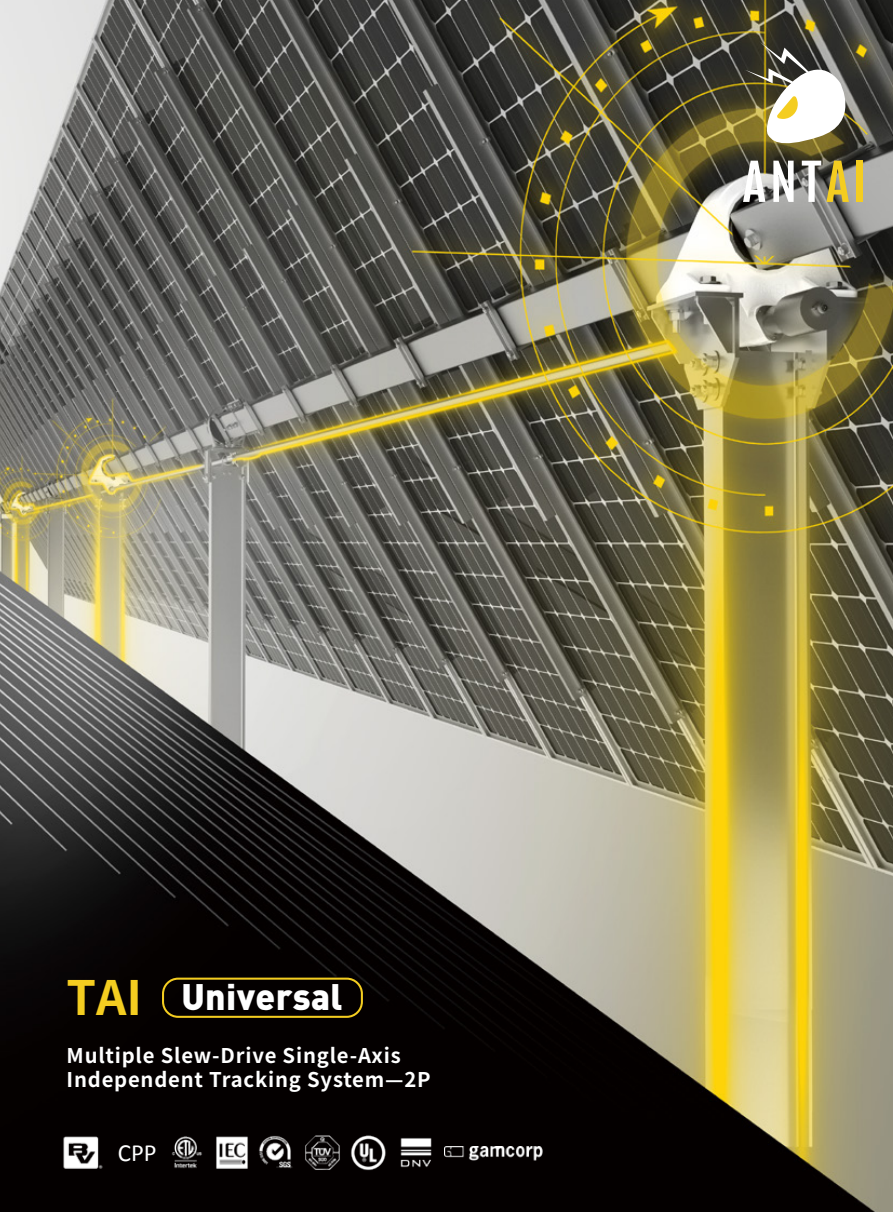
<style>
.page{position:relative;width:893px;height:1212px;background:#fff}
.page>*{position:absolute;margin:0;border:0;box-sizing:border-box;transform-origin:0 0}
.t1{font:900 36.45px "DIN";letter-spacing:.01em;color:#fff}
.t2{font:24.75px "Calibri";color:#fff}
.t3{font:700 20.25px/24.3px "Source Han Sans CN";letter-spacing:.04em;color:#fff}
.s1{font-family:"Source Han Sans CN";font-weight:700;font-size:47.4px;color:#f4cd20}
</style>
<div class="page">
<img style="left:0;top:0;width:893px;height:1212px">
<img style="left:55px;top:1124px;width:56px;height:56px">
<img style="left:164px;top:1129px;width:40px;height:45px">
<img style="left:204px;top:1125px;width:55px;height:55px">
<img style="left:251px;top:1126px;width:45px;height:51px">
<img style="left:296px;top:1125px;width:45px;height:54px">
<img style="left:341px;top:1125px;width:55px;height:54px">
<img style="left:445px;top:1147px;width:98px;height:15px">
<img style="left:398px;top:1129px;width:33px;height:45px">
<div style="left:162px;top:977px;width:201px;height:41px;border:2px solid #f4cd20;border-radius:15px"></div>
<svg style="left:745px;top:42px;width:116px;height:108px"></svg>
<svg style="left:743px;top:161px;width:22px;height:41px"></svg>
<svg style="left:773px;top:161px;width:21px;height:41px"></svg>
<svg style="left:802px;top:161px;width:47px;height:41px;background:#a79d70"></svg>
<div style="left:857px;top:161px;width:6px;height:41px;background:#f4cd20"></div>
<h1 class="t1" style="left:67px;top:973px;width:278px"><span class="s1">TAI</span> Universal</h1>
<p class="t3" style="left:67px;top:1043px;width:366px">Multiple Slew-Drive Single-Axis<br>Independent Tracking System—2P</p>
<p class="t2" style="left:118px;top:1137px;width:40px">CPP</p>
</div>
